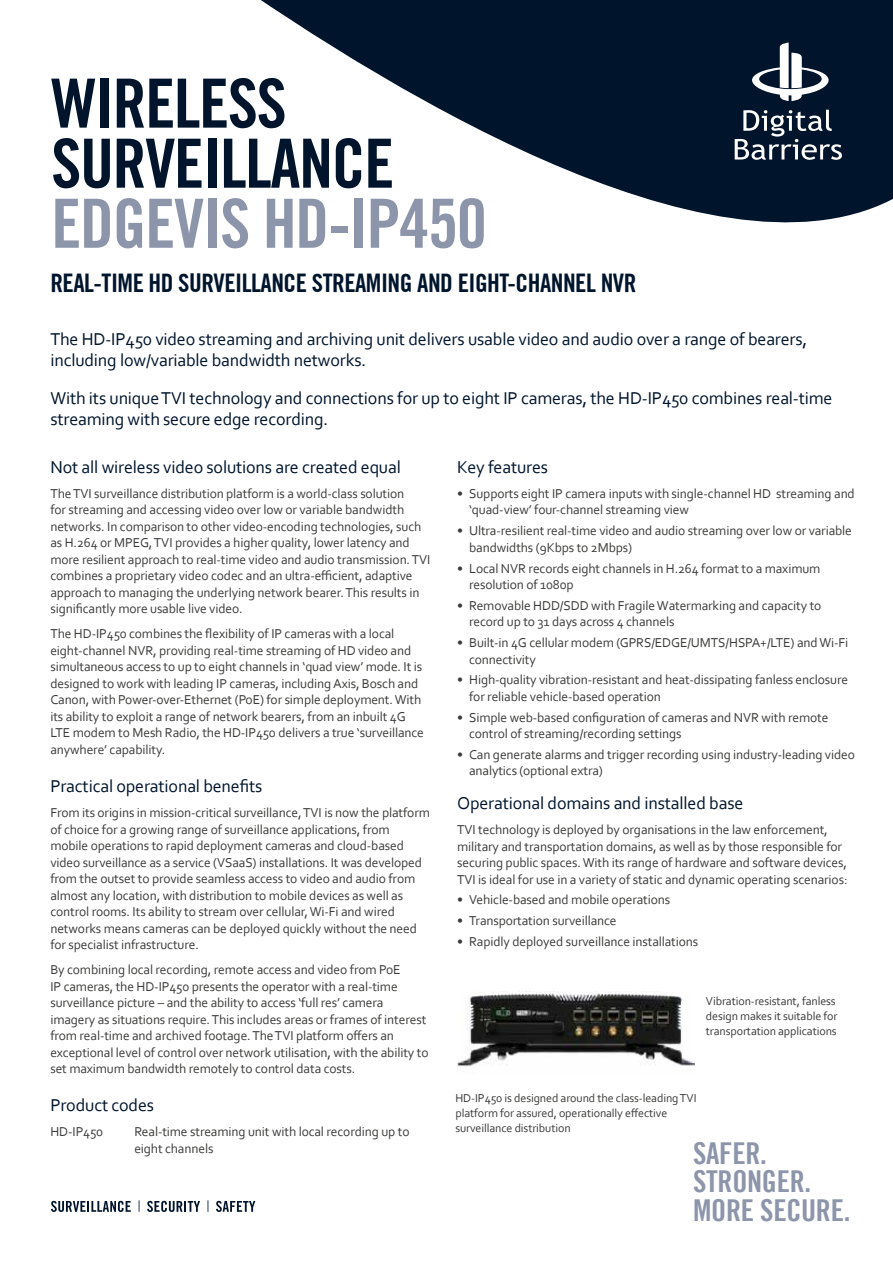
<style>
.page{position:relative;width:893px;height:1263px;background:#fff}
.page>*{position:absolute;margin:0;border:0;box-sizing:border-box;transform-origin:0 0}
.t1{font:67.8px/60px "Trade Gothic Bold Cond Twenty";letter-spacing:-.02em;color:#00152c}
.t2{font:67.8px "Trade Gothic Bold Cond Twenty";letter-spacing:-.02em;color:#8c95a9}
.t3{font:30.15px/28.5px "Trade Gothic LT Bold Cond Twenty";letter-spacing:-.01em;color:#8c95a9}
.t4{font:25.5px "Trade Gothic Bold Cond Twenty";letter-spacing:-.02em;color:#00152c}
.t5{font:18px/21px "Corbel";letter-spacing:-.01em;color:#00152c}
.t6{font:13.5px/16.5px "Corbel";letter-spacing:-.01em;color:#3c3c3b}
.t7{font:12px/15px "Corbel";letter-spacing:-.01em;color:#3c3c3b}
</style>
<div class="page">
<svg style="left:51px;top:1201px;width:80px;height:11px"></svg>
<svg style="left:139px;top:1200px;width:1px;height:12px"></svg>
<svg style="left:147px;top:1201px;width:53px;height:11px"></svg>
<svg style="left:207px;top:1200px;width:2px;height:12px"></svg>
<svg style="left:216px;top:1201px;width:39px;height:11px"></svg>
<svg style="left:261px;top:0;width:632px;height:223px;fill:#00152c"></svg>
<svg style="left:752px;top:43px;width:77px;height:58px"></svg>
<svg style="left:735px;top:110px;width:107px;height:50px"></svg>
<img style="left:458px;top:991px;width:236px;height:76px">
<h1 class="t1" style="left:51px;top:73px;width:345px">WIRELESS<br>SURVEILLANCE</h1>
<h1 class="t2" style="left:51px;top:182px;width:437px">EDGEVIS HD-IP450</h1>
<h3 class="t4" style="left:50px;top:268px;width:588px">REAL-TIME HD SURVEILLANCE STREAMING AND EIGHT-CHANNEL NVR</h3>
<h3 class="t5" style="left:50px;top:328px;width:758px">The HD-IP450 video streaming and archiving unit delivers usable video and audio over a range of bearers, including low/variable bandwidth networks.</h3>
<h3 class="t5" style="left:50px;top:387px;width:784px">With its unique TVI technology and connections for up to eight IP cameras, the HD-IP450 combines real-time streaming with secure edge recording.</h3>
<h3 class="t5" style="left:50px;top:456px;width:352px">Not all wireless video solutions are created equal</h3>
<p class="t6" style="left:50px;top:485px;width:382px">The TVI surveillance distribution platform is a world-class solution<br>for streaming and accessing video over low or variable bandwidth networks. In comparison to other video-encoding technologies, such as H.264 or MPEG, TVI provides a higher quality, lower latency and more resilient approach to real-time video and audio transmission. TVI combines a proprietary video codec and an ultra-efficient, adaptive approach to managing the underlying network bearer. This results in significantly more usable live video.</p>
<p class="t6" style="left:50px;top:625px;width:375px">The HD-IP450 combines the flexibility of IP cameras with a local eight-channel NVR, providing real-time streaming of HD video and simultaneous access to up to eight channels in ‘quad view’ mode. It is designed to work with leading IP cameras, including Axis, Bosch and Canon, with Power-over-Ethernet (PoE) for simple deployment. With its ability to exploit a range of network bearers, from an inbuilt 4G LTE modem to Mesh Radio, the HD-IP450 delivers a true ‘surveillance anywhere’ capability.</p>
<h3 class="t5" style="left:50px;top:775px;width:214px">Practical operational benefits</h3>
<p class="t6" style="left:50px;top:804px;width:381px">From its origins in mission-critical surveillance, TVI is now the platform of choice for a growing range of surveillance applications, from mobile operations to rapid deployment cameras and cloud-based video surveillance as a service (VSaaS) installations. It was developed from the outset to provide seamless access to video and audio from almost any location, with distribution to mobile devices as well as control rooms. Its ability to stream over cellular, Wi-Fi and wired networks means cameras can be deployed quickly without the need for specialist infrastructure.</p>
<p class="t6" style="left:50px;top:961px;width:380px">By combining local recording, remote access and video from PoE<br>IP cameras, the HD-IP450 presents the operator with a real-time surveillance picture – and the ability to access ‘full res’ camera imagery as situations require. This includes areas or frames of interest from real-time and archived footage. The TVI platform offers an exceptional level of control over network utilisation, with the ability to set maximum bandwidth remotely to control data costs.</p>
<h3 class="t5" style="left:50px;top:1094px;width:105px">Product codes</h3>
<p class="t6" style="left:50px;top:1123px;width:54px">HD-IP450</p>
<p class="t6" style="left:134px;top:1123px;width:277px">Real-time streaming unit with local recording up to eight channels</p>
<h3 class="t5" style="left:457px;top:456px;width:92px">Key features</h3>
<p class="t6" style="left:469px;top:485px;width:387px;text-indent:-12px">• Supports eight IP camera inputs with single-channel HD streaming and ‘quad-view’ four-channel streaming view</p>
<p class="t6" style="left:469px;top:522px;width:384px;text-indent:-12px">• Ultra-resilient real-time video and audio streaming over low or variable bandwidths (9Kbps to 2Mbps)</p>
<p class="t6" style="left:469px;top:559px;width:353px;text-indent:-12px">• Local NVR records eight channels in H.264 format to a maximum resolution of 1080p</p>
<p class="t6" style="left:469px;top:597px;width:354px;text-indent:-12px">• Removable HDD/SDD with Fragile Watermarking and capacity to record up to 31 days across 4 channels</p>
<p class="t6" style="left:469px;top:634px;width:381px;text-indent:-12px">• Built-in 4G cellular modem (GPRS/EDGE/UMTS/HSPA+/LTE) and Wi-Fi connectivity</p>
<p class="t6" style="left:469px;top:671px;width:381px;text-indent:-12px">• High-quality vibration-resistant and heat-dissipating fanless enclosure for reliable vehicle-based operation</p>
<p class="t6" style="left:469px;top:708px;width:361px;text-indent:-12px">• Simple web-based configuration of cameras and NVR with remote control of streaming/recording settings</p>
<p class="t6" style="left:469px;top:746px;width:387px;text-indent:-12px">• Can generate alarms and trigger recording using industry-leading video analytics (optional extra)</p>
<h3 class="t5" style="left:457px;top:792px;width:288px">Operational domains and installed base</h3>
<p class="t6" style="left:457px;top:821px;width:392px">TVI technology is deployed by organisations in the law enforcement, military and transportation domains, as well as by those responsible for securing public spaces. With its range of hardware and software devices, TVI is ideal for use in a variety of static and dynamic operating scenarios:</p>
<p class="t6" style="left:457px;top:891px;width:215px">• Vehicle-based and mobile operations</p>
<p class="t6" style="left:457px;top:912px;width:161px">• Transportation surveillance</p>
<p class="t6" style="left:457px;top:933px;width:243px">• Rapidly deployed surveillance installations</p>
<p class="t7" style="left:706px;top:993px;width:133px">Vibration-resistant, fanless design makes it suitable for transportation applications</p>
<p class="t7" style="left:455px;top:1090px;width:243px">HD-IP450 is designed around the class-leadingTVI platform for assured, operationally effective surveillance distribution</p>
<h2 class="t3" style="left:693px;top:1139px;width:159px">SAFER.<br>STRONGER.<br>MORE SECURE.</h2>
</div>
